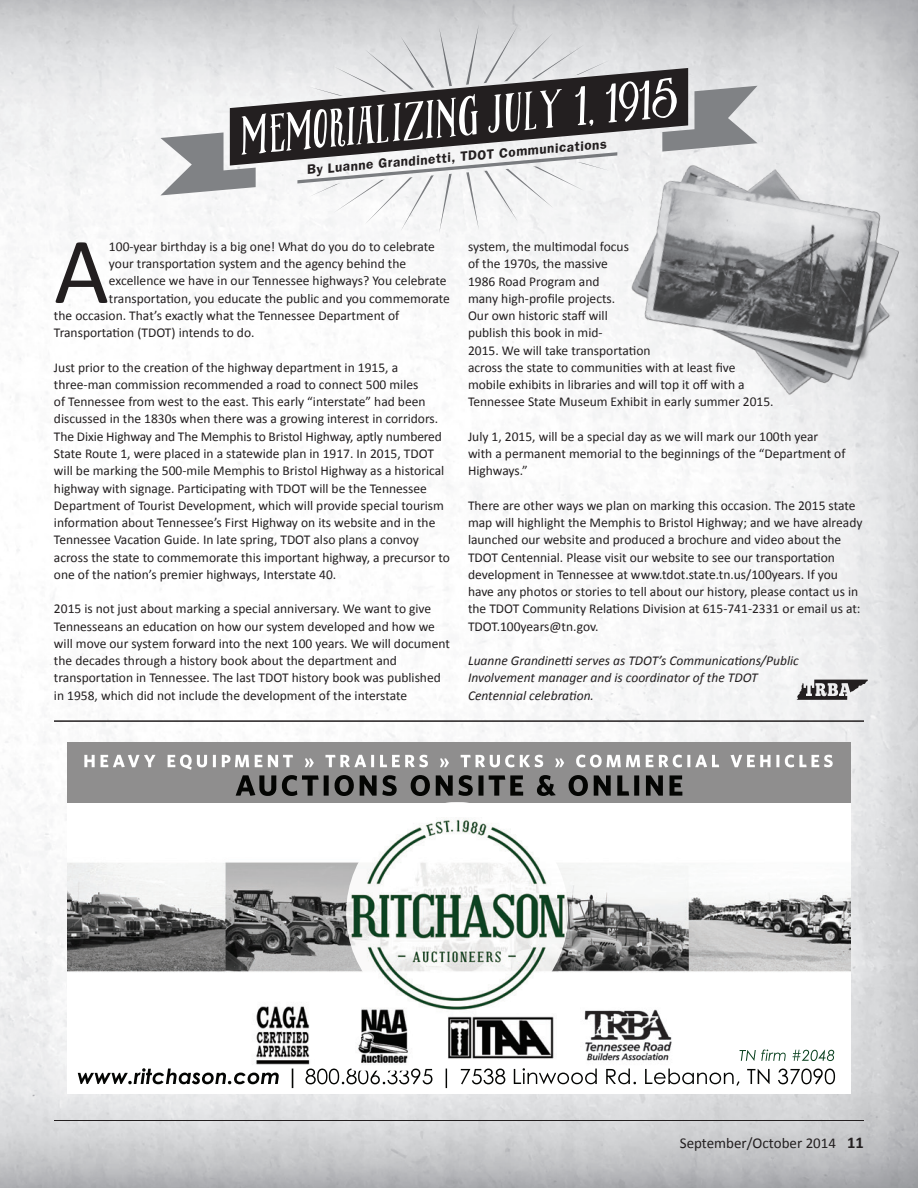
<style>
.page{position:relative;width:918px;height:1188px;background:#fff}
.page>*{position:absolute;margin:0;border:0;box-sizing:border-box;transform-origin:0 0}
.t1{font:95.1px "Calibri";color:#231f20}
.t2{font:57.3px "Brillant";color:#fff}
.t3{font:15px "Calibri";color:#231f20}
.t4{font:13.5px/17.2px "Calibri";color:#231f20}
.t5{font:italic 13.5px/17.2px "Calibri";color:#231f20}
.t6{font:600 13.5px "Franklin Gothic";color:#231f20}
.s1{font-size:50.4px}
.s2{font-weight:700;font-size:16.5px}
</style>
<div class="page">
<img style="left:1px;top:0;width:917px;height:1188px">
<img style="left:0;top:0;width:1px;height:1188px">
<hr style="left:54px;top:1120px;width:810px;height:1px;background:#231f20">
<img style="left:68px;top:802px;width:782px;height:292px">
<img style="left:68px;top:742px;width:782px;height:60px">
<img style="left:346px;top:802px;width:222px;height:222px;border-radius:111px">
<svg style="left:796px;top:680px;width:72px;height:20px"></svg>
<img style="left:594px;top:129px;width:324px;height:300px">
<svg style="left:230px;top:68px;width:458px;height:18px;background:#929192"></svg>
<svg style="left:160px;top:86px;width:598px;height:109px"></svg>
<svg style="left:283px;top:10px;width:352px;height:95px;background:#b9b9bb"></svg>
<svg style="left:283px;top:152px;width:352px;height:95px"></svg>
<hr style="left:54px;top:720px;width:810px;height:2px;background:#231f20">
<h2 class="t2" style="left:237px;top:102px;width:438px;rotate:-5deg">memorializing july <span class="s1">1, 1915</span></h2>
<p class="t6" style="left:306px;top:162px;width:302px;rotate:-5deg">By Luanne Grandinetti, TDOT Communications</p>
<h1 class="t1" style="left:54px;top:212px;width:57px">A</h1>
<p class="t4" style="left:109px;top:237px;width:327px">100-year birthday is a big one! What do you do to celebrate</p>
<p class="t4" style="left:109px;top:254px;width:299px">your transportation system and the agency behind the</p>
<p class="t4" style="left:109px;top:272px;width:339px">excellence we have in our Tennessee highways? You celebrate</p>
<p class="t4" style="left:109px;top:289px;width:343px">transportation, you educate the public and you commemorate</p>
<p class="t4" style="left:54px;top:306px;width:347px">the occasion. That’s exactly what the Tennessee Department of</p>
<p class="t4" style="left:54px;top:323px;width:202px">Transportation (TDOT) intends to do.</p>
<p class="t4" style="left:54px;top:358px;width:397px">Just prior to the creation of the highway department in 1915, a three-man commission recommended a road to connect 500 miles<br>of Tennessee from west to the east. This early “interstate” had been discussed in the 1830s when there was a growing interest in corridors.<br>The Dixie Highway and The Memphis to Bristol Highway, aptly numbered State Route 1, were placed in a statewide plan in 1917. In 2015, TDOT will be marking the 500-mile Memphis to Bristol Highway as a historical highway with signage. Participating with TDOT will be the Tennessee Department of Tourist Development, which will provide special tourism information about Tennessee’s First Highway on its website and in the Tennessee Vacation Guide. In late spring, TDOT also plans a convoy across the state to commemorate this important highway, a precursor to one of the nation’s premier highways, Interstate 40.</p>
<p class="t4" style="left:54px;top:600px;width:398px">2015 is not just about marking a special anniversary. We want to give Tennesseans an education on how our system developed and how we will move our system forward into the next 100 years. We will document the decades through a history book about the department and transportation in Tennessee. The last TDOT history book was published in 1958, which did not include the development of the interstate</p>
<p class="t4" style="left:468px;top:237px;width:307px">system, the multimodal focus<br>of the 1970s, the massive<br>1986 Road Program and<br>many high-profile projects.<br>Our own historic staff will<br>publish this book in mid-<br>2015. We will take transportation<br>across the state to communities with at least five mobile exhibits in libraries and will top it off with a Tennessee State Museum Exhibit in early summer 2015.</p>
<p class="t4" style="left:468px;top:427px;width:379px">July 1, 2015, will be a special day as we will mark our 100th year with a permanent memorial to the beginnings of the “Department of<br>Highways.”</p>
<p class="t4" style="left:468px;top:496px;width:396px">There are other ways we plan on marking this occasion. The 2015 state map will highlight the Memphis to Bristol Highway; and we have already launched our website and produced a brochure and video about the TDOT Centennial. Please visit our website to see our transportation development in Tennessee at www.tdot.state.tn.us/100years. If you have any photos or stories to tell about our history, please contact us in the TDOT Community Relations Division at 615-741-2331 or email us at:<br>TDOT.100years@tn.gov.</p>
<p class="t5" style="left:468px;top:651px;width:332px">Luanne Grandinetti serves as TDOT’s Communications/Public<br>Involvement manager and is coordinator of the TDOT<br>Centennial celebration.</p>
<p class="t3" style="left:680px;top:1133px;width:186px">September/October 2014 <span class="s2">11</span></p>
</div>
